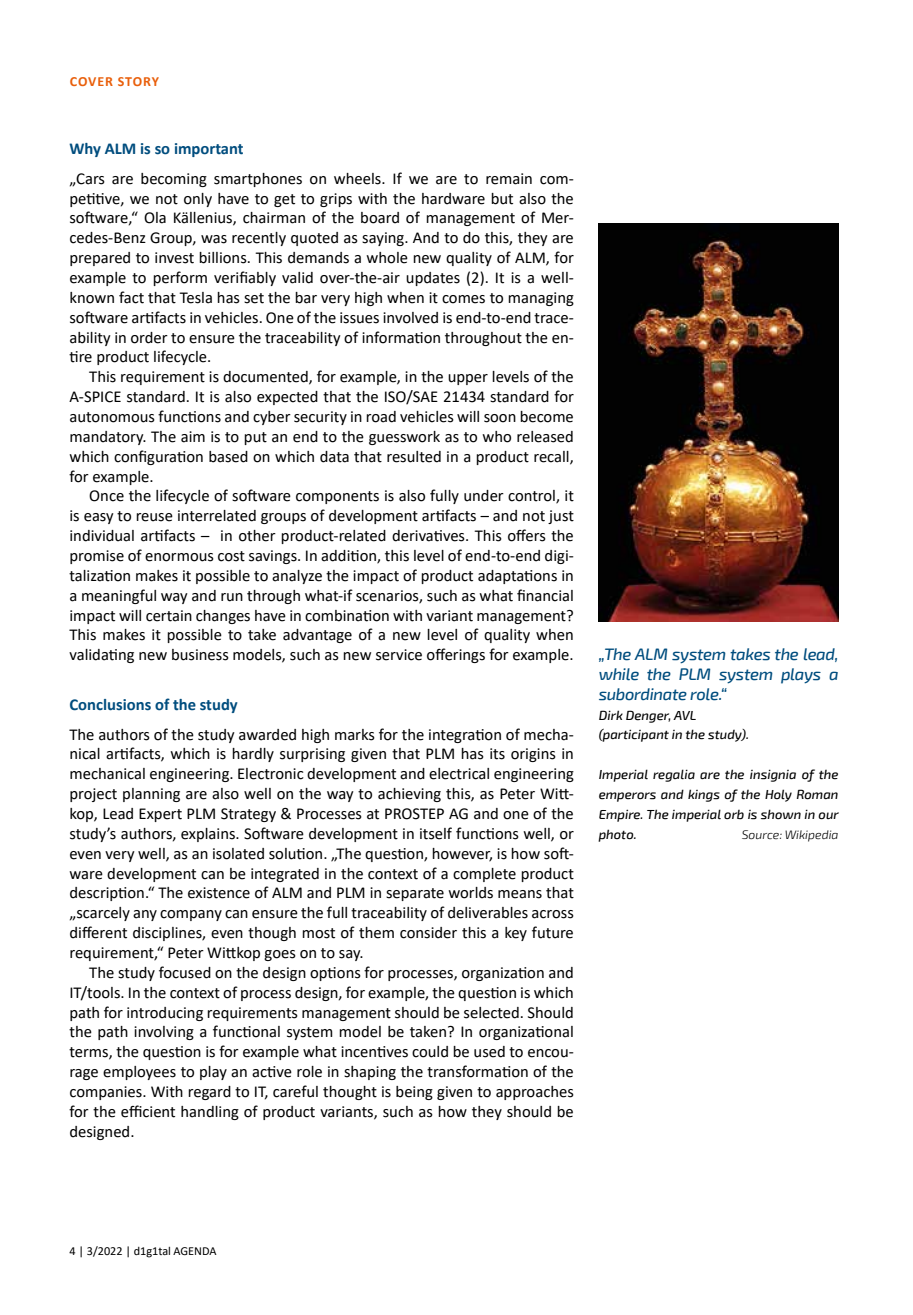
<style>
.page{position:relative;width:913px;height:1315px;background:#fff}
.page>*{position:absolute;margin:0;border:0;box-sizing:border-box;transform-origin:0 0}
.t1{font:16.62px/19.8px "Calibri";color:#000;text-align:justify}
.t2{font:italic 500 16.62px/19.8px "Exo 2";letter-spacing:-.02em;color:#004d7e;text-align:justify}
.t3{font:700 16.62px "Calibri";color:#004d7e}
.t4{font:700 14px "Calibri";letter-spacing:.06em;color:#e95f0b}
.t5{font:italic 500 13.12px/19.8px "Exo 2";color:#000}
.t6{font:12.25px "Calibri";color:#000}
.t7{font:italic 300 12.25px "Exo 2";color:#000}
</style>
<div class="page">
<img style="left:599px;top:223px;width:239px;height:399px">
<p class="t4" style="left:70px;top:71px;width:91px">COVER STORY</p>
<p class="t3" style="left:69px;top:137px;width:176px">Why ALM is so important</p>
<p class="t1" style="left:69px;top:168px;width:506px">„Cars are becoming smartphones on wheels. If we are to remain com&shy;petitive, we not only have to get to grips with the hardware but also the software,“ Ola Källenius, chairman of the board of management of Mer&shy;cedes-Benz Group, was recently quoted as saying. And to do this, they are prepared to invest billions. This demands a whole new quality of ALM, for example to perform verifiably valid over-the-air updates (2). It is a well&shy;known fact that Tesla has set the bar very high when it comes to managing software artifacts in vehicles. One of the issues involved is end-to-end trace&shy;ability in order to ensure the traceability of information throughout the en&shy;tire product lifecycle.</p>
<p class="t1" style="left:69px;top:366px;width:506px;text-indent:20px">This requirement is documented, for example, in the upper levels of the A-SPICE standard. It is also expected that the ISO/SAE 21434 standard for autonomous functions and cyber security in road vehicles will soon become mandatory. The aim is to put an end to the guesswork as to who released which configuration based on which data that resulted in a product recall, for example.</p>
<p class="t1" style="left:69px;top:485px;width:506px;text-indent:20px">Once the lifecycle of software components is also fully under control, it is easy to reuse interrelated groups of development artifacts – and not just individual artifacts – in other product-related derivatives. This offers the promise of enormous cost savings. In addition, this level of end-to-end digi&shy;talization makes it possible to analyze the impact of product adaptations in a meaningful way and run through what-if scenarios, such as what financial impact will certain changes have in combination with variant management?<br>This makes it possible to take advantage of a new level of quality when validating new business models, such as new service offerings for example.</p>
<p class="t3" style="left:69px;top:692px;width:170px">Conclusions of the study</p>
<p class="t1" style="left:69px;top:724px;width:506px">The authors of the study awarded high marks for the integration of mecha&shy;nical artifacts, which is hardly surprising given that PLM has its origins in mechanical engineering. Electronic development and electrical engineering project planning are also well on the way to achieving this, as Peter Witt&shy;kop, Lead Expert PLM Strategy &amp; Processes at PROSTEP AG and one of the study’s authors, explains. Software development in itself functions well, or even very well, as an isolated solution. „The question, however, is how soft&shy;ware development can be integrated in the context of a complete product description.“ The existence of ALM and PLM in separate worlds means that „scarcely any company can ensure the full traceability of deliverables across different disciplines, even though most of them consider this a key future requirement,“ Peter Wittkop goes on to say.</p>
<p class="t1" style="left:69px;top:962px;width:506px;text-indent:20px">The study focused on the design options for processes, organization and IT/tools. In the context of process design, for example, the question is which path for introducing requirements management should be selected. Should the path involving a functional system model be taken? In organizational terms, the question is for example what incentives could be used to encou&shy;rage employees to play an active role in shaping the transformation of the companies. With regard to IT, careful thought is being given to approaches for the efficient handling of product variants, such as how they should be designed.</p>
<p class="t2" style="left:599px;top:645px;width:241px">„The ALM system takes the lead, while the PLM system plays a subordinate role.“</p>
<p class="t5" style="left:599px;top:705px;width:152px">Dirk Denger, AVL (participant in the study).</p>
<p class="t5" style="left:599px;top:765px;width:242px;text-align:justify">Imperial regalia are the insignia of the emperors and kings of the Holy Roman Empire. The imperial orb is shown in our photo.</p>
<p class="t7" style="left:742px;top:827px;width:98px">Source: Wikipedia</p>
<p class="t6" style="left:69px;top:1242px;width:149px">4 | 3/2022 | d1g1tal AGENDA</p>
</div>
